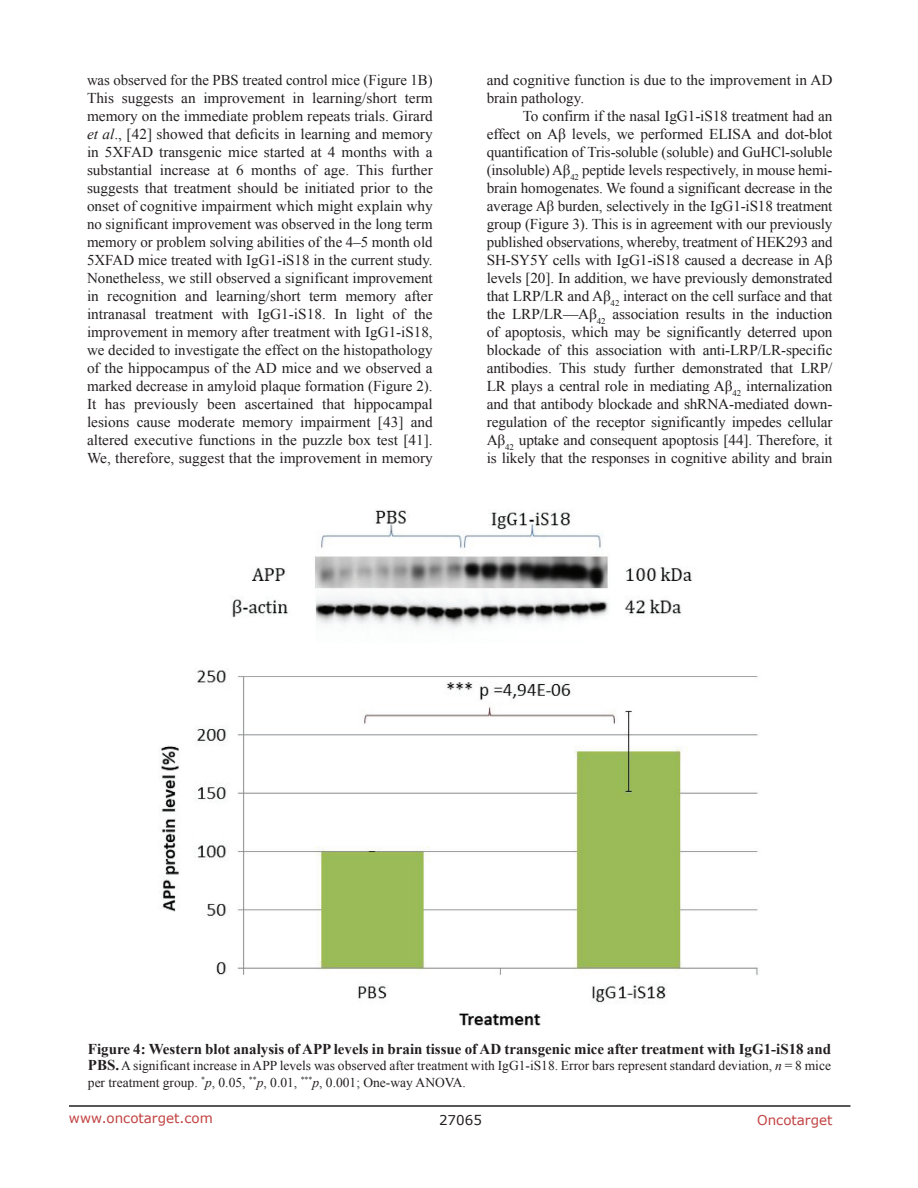
<style>
.page{position:relative;width:918px;height:1188px;background:#fff}
.page>*{position:absolute;margin:0;border:0;box-sizing:border-box;transform-origin:0 0}
.t1{font:15px/18px "Times New Roman";color:#231f20;text-align:justify}
.t2{font:700 15px "Times New Roman";color:#231f20}
.t3{font:13.5px/16.2px "Times New Roman";color:#231f20}
.t4{font:13.5px "Verdana";color:#c24141}
.t5{font:13.5px "Verdana";color:#231f20}
.s1{font-style:italic}
.s2{font-weight:700;font-size:15px}
</style>
<div class="page">
<hr style="left:69px;top:1105px;width:781px;height:2px;background:#231f20">
<img style="left:159px;top:510px;width:599px;height:516px">
<p class="t1" style="left:87px;top:71px;width:347px">was observed for the PBS treated control mice (Figure 1B)<br>This suggests an improvement in learning/short term memory on the immediate problem repeats trials. Girard <span class="s1">et al</span>., [42] showed that deficits in learning and memory in 5XFAD transgenic mice started at 4 months with a substantial increase at 6 months of age. This further suggests that treatment should be initiated prior to the onset of cognitive impairment which might explain why no significant improvement was observed in the long term memory or problem solving abilities of the 4–5 month old 5XFAD mice treated with IgG1-iS18 in the current study.<br>Nonetheless, we still observed a significant improvement in recognition and learning/short term memory after intranasal treatment with IgG1-iS18. In light of the improvement in memory after treatment with IgG1-iS18, we decided to investigate the effect on the histopathology of the hippocampus of the AD mice and we observed a marked decrease in amyloid plaque formation (Figure 2).<br>It has previously been ascertained that hippocampal lesions cause moderate memory impairment [43] and altered executive functions in the puzzle box test [41].<br>We, therefore, suggest that the improvement in memory</p>
<p class="t1" style="left:487px;top:71px;width:347px">and cognitive function is due to the improvement in AD brain pathology.</p>
<p class="t1" style="left:487px;top:107px;width:347px;text-indent:36px">To confirm if the nasal IgG1-iS18 treatment had an effect on Aβ levels, we performed ELISA and dot-blot quantification of Tris-soluble (soluble) and GuHCl-soluble (insoluble) Aβ<sub>42</sub> peptide levels respectively, in mouse hemi&shy;brain homogenates. We found a significant decrease in the average Aβ burden, selectively in the IgG1-iS18 treatment group (Figure 3). This is in agreement with our previously published observations, whereby, treatment of HEK293 and SH-SY5Y cells with IgG1-iS18 caused a decrease in Aβ levels [20]. In addition, we have previously demonstrated that LRP/LR and Aβ<sub>42</sub> interact on the cell surface and that the LRP/LR—Aβ<sub>42</sub> association results in the induction of apoptosis, which may be significantly deterred upon blockade of this association with anti-LRP/LR-specific antibodies. This study further demonstrated that LRP/ LR plays a central role in mediating Aβ<sub>42</sub> internalization and that antibody blockade and shRNA-mediated down&shy;regulation of the receptor significantly impedes cellular Aβ<sub>42</sub> uptake and consequent apoptosis [44]. Therefore, it is likely that the responses in cognitive ability and brain</p>
<p class="t2" style="left:88px;top:1039px;width:745px">Figure 4: Western blot analysis of APP levels in brain tissue of AD transgenic mice after treatment with IgG1-iS18 and</p>
<p class="t3" style="left:88px;top:1058px;width:745px"><span class="s2">PBS.</span> A significant increase in APP levels was observed after treatment with IgG1-iS18. Error bars represent standard deviation, <span class="s1">n</span> = 8 mice per treatment group. <sup>*</sup><span class="s1">p</span>, 0.05, <sup>**</sup><span class="s1">p</span>, 0.01, <sup>***</sup><span class="s1">p</span>, 0.001; One-way ANOVA.</p>
<p class="t4" style="left:69px;top:1109px;width:145px">www.oncotarget.com</p>
<p class="t5" style="left:439px;top:1111px;width:44px">27065</p>
<p class="t4" style="left:757px;top:1111px;width:77px">Oncotarget</p>
</div>
